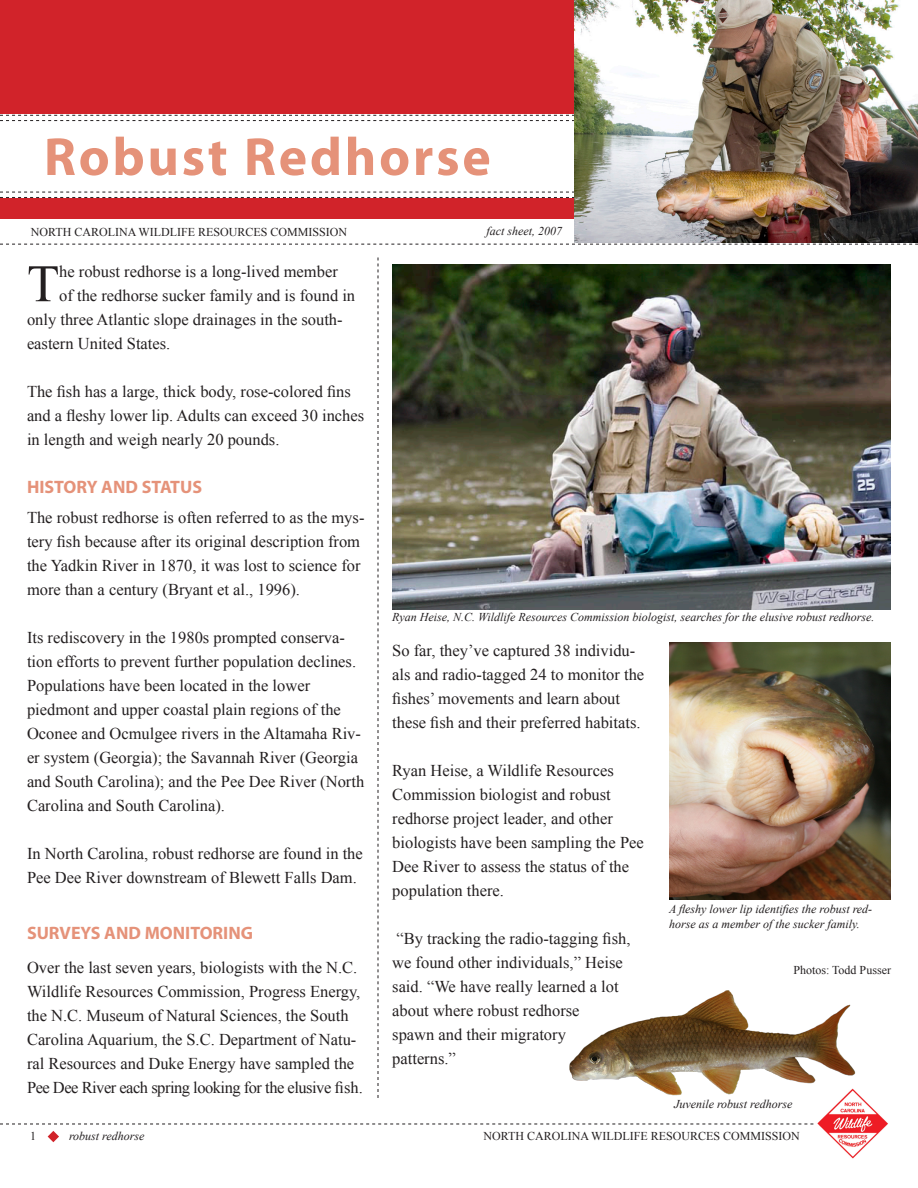
<style>
.page{position:relative;width:918px;height:1188px;background:#fff}
.page>*{position:absolute;margin:0;border:0;box-sizing:border-box;transform-origin:0 0}
.t1{font:700 54px "Myriad Pro";letter-spacing:.05em;color:#e59279}
.t2{font:52.8px "Times New Roman";color:#231f20}
.t3{font:700 18px "Myriad Pro";color:#e59279}
.t4{font:16.5px/24px "Times New Roman";color:#231f20}
.t5{font:italic 12px/14.4px "Times New Roman";color:#231f20}
.t6{font:12px "Times New Roman";color:#231f20}
</style>
<div class="page">
<div style="left:0;top:0;width:918px;height:218px;background:#d1232a"></div>
<div style="left:0;top:115px;width:918px;height:83px;background:#fff"></div>
<svg style="left:0;top:115px;width:574px;height:6px"></svg>
<svg style="left:0;top:192px;width:574px;height:6px"></svg>
<svg style="left:0;top:244px;width:918px;height:1px"></svg>
<svg style="left:378px;top:257px;width:1px;height:841px"></svg>
<svg style="left:0;top:1124px;width:814px;height:1px"></svg>
<svg style="left:48px;top:1131px;width:11px;height:11px"></svg>
<img style="left:669px;top:642px;width:221px;height:257px">
<img style="left:817px;top:1098px;width:71px;height:61px">
<img style="left:392px;top:265px;width:499px;height:344px">
<img style="left:574px;top:0;width:344px;height:243px">
<img style="left:569px;top:990px;width:293px;height:118px">
<p class="t1" style="left:44px;top:122px;width:448px">Robust Redhorse</p>
<p class="t6" style="left:31px;top:224px;width:318px">NORTH CAROLINA WILDLIFE RESOURCES COMMISSION</p>
<p class="t2" style="left:27px;top:248px;width:34px">T</p>
<p class="t4" style="left:59px;top:259px;width:280px">he robust redhorse is a long-lived member</p>
<p class="t4" style="left:59px;top:283px;width:298px">of the redhorse sucker family and is found in</p>
<p class="t4" style="left:27px;top:307px;width:317px">only three Atlantic slope drainages in the south-</p>
<p class="t4" style="left:27px;top:331px;width:145px">eastern United States.</p>
<p class="t4" style="left:27px;top:379px;width:339px">The fish has a large, thick body, rose-colored fins and a fleshy lower lip. Adults can exceed 30 inches in length and weigh nearly 20 pounds.</p>
<p class="t3" style="left:27px;top:475px;width:177px">HISTORY AND STATUS</p>
<p class="t4" style="left:27px;top:505px;width:339px">The robust redhorse is often referred to as the mys&shy;tery fish because after its original description from the Yadkin River in 1870, it was lost to science for more than a century (Bryant et al., 1996).</p>
<p class="t4" style="left:27px;top:625px;width:339px">Its rediscovery in the 1980s prompted conserva&shy;tion efforts to prevent further population declines.<br>Populations have been located in the lower piedmont and upper coastal plain regions of the Oconee and Ocmulgee rivers in the Altamaha Riv&shy;er system (Georgia); the Savannah River (Georgia and South Carolina); and the Pee Dee River (North Carolina and South Carolina).</p>
<p class="t4" style="left:27px;top:841px;width:337px">In North Carolina, robust redhorse are found in the<br>Pee Dee River downstream of Blewett Falls Dam.</p>
<p class="t3" style="left:27px;top:921px;width:228px">SURVEYS AND MONITORING</p>
<p class="t4" style="left:27px;top:955px;width:337px">Over the last seven years, biologists with the N.C.<br>Wildlife Resources Commission, Progress Energy, the N.C. Museum of Natural Sciences, the South Carolina Aquarium, the S.C. Department of Natu&shy;ral Resources and Duke Energy have sampled the Pee Dee River each spring looking for the elusive fish.</p>
<p class="t5" style="left:486px;top:224px;width:77px">fact sheet, 2007</p>
<p class="t5" style="left:392px;top:609px;width:484px">Ryan Heise, N.C. Wildlife Resources Commission biologist, searches for the elusive robust redhorse.</p>
<p class="t4" style="left:392px;top:638px;width:254px">So far, they’ve captured 38 individu&shy;als and radio-tagged 24 to monitor the fishes’ movements and learn about these fish and their preferred habitats.</p>
<p class="t4" style="left:392px;top:758px;width:253px">Ryan Heise, a Wildlife Resources<br>Commission biologist and robust redhorse project leader, and other biologists have been sampling the Pee<br>Dee River to assess the status of the population there.</p>
<p class="t4" style="left:392px;top:926px;width:240px">“By tracking the radio-tagging fish, we found other individuals,” Heise said. “We have really learned a lot about where robust redhorse<br>spawn and their migratory patterns.”</p>
<p class="t5" style="left:669px;top:902px;width:205px">A fleshy lower lip identifies the robust red&shy;horse as a member of the sucker family.</p>
<p class="t6" style="left:793px;top:962px;width:99px">Photos: Todd Pusser</p>
<p class="t5" style="left:674px;top:1097px;width:120px">Juvenile robust redhorse</p>
<p class="t6" style="left:30px;top:1128px;width:7px">1</p>
<p class="t5" style="left:69px;top:1129px;width:77px">robust redhorse</p>
<p class="t6" style="left:484px;top:1128px;width:318px">NORTH CAROLINA WILDLIFE RESOURCES COMMISSION</p>
</div>
